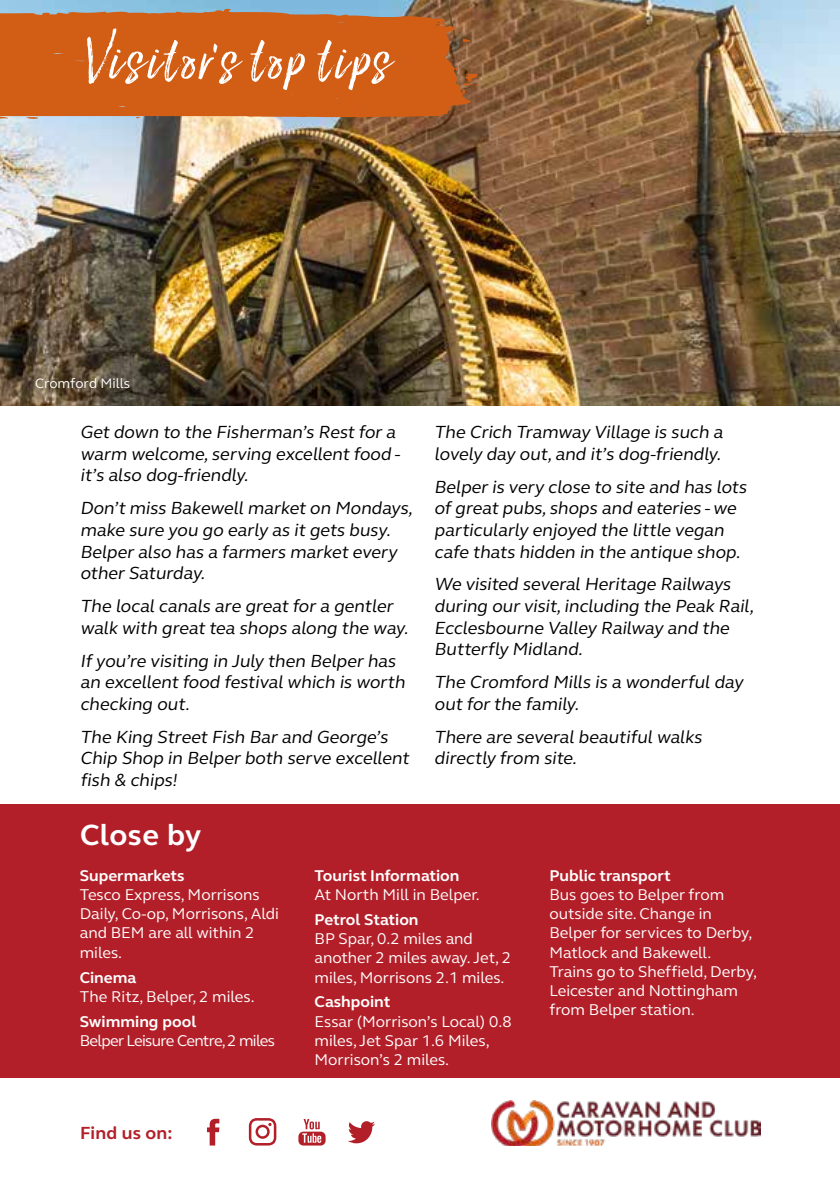
<style>
.page{position:relative;width:840px;height:1191px;background:#fff}
.page>*{position:absolute;margin:0;border:0;box-sizing:border-box;transform-origin:0 0}
.t1{font:68px "Lucky Fellas Win";letter-spacing:.045em;color:#fff}
.t2{font:700 30px "FS Elliot";letter-spacing:.01em;color:#fff}
.t3{font:18px/21.6px "FS Elliot";color:#000}
.t4{font:700 18px "FS Elliot";letter-spacing:.01em;color:#b31f29}
.t5{font:16px/19.2px "FS Elliot";color:#fff}
.t6{font:700 16px "FS Elliot";color:#fff}
.t7{font:16px "FS Elliot";letter-spacing:-.04em;color:#fff}
.t8{font:14px "FS Elliot";color:#fff}
</style>
<div class="page">
<img style="left:491px;top:1100px;width:269px;height:45px">
<svg style="left:348px;top:1121px;width:27px;height:22px"></svg>
<svg style="left:207px;top:1118px;width:12px;height:27px"></svg>
<svg style="left:249px;top:1118px;width:27px;height:27px"></svg>
<svg style="left:298px;top:1119px;width:27px;height:26px"></svg>
<img style="left:0;top:0;width:839px;height:405px">
<div style="left:0;top:804px;width:839px;height:273px;background:#b31f29"></div>
<svg style="left:26px;top:118px;width:13px;height:1px"></svg>
<svg style="left:0;top:9px;width:474px;height:109px;background:#cb6220"></svg>
<svg style="left:459px;top:73px;width:21px;height:13px"></svg>
<h1 class="t1" style="left:79px;top:16px;width:310px">Visitor’s top tips</h1>
<p class="t8" style="left:35px;top:373px;width:97px">Cromford Mills</p>
<p class="t3" style="left:80px;top:421px;width:324px">Get down to the Fisherman’s Rest for a warm welcome,serving excellent food - it’s also dog-friendly.</p>
<p class="t3" style="left:80px;top:497px;width:337px">Don’t miss Bakewellmarket on Mondays, make sure you go early as it gets busy.<br>Belper also has a farmers market every other Saturday.</p>
<p class="t3" style="left:80px;top:595px;width:333px">The localcanals are great for a gentler walk with great tea shops along the way.</p>
<p class="t3" style="left:80px;top:649px;width:329px">Ifyou’re visiting in July then Belper has an excellent food festivalwhich is worth checking out.</p>
<p class="t3" style="left:80px;top:725px;width:333px">The King Street Fish Bar and George’s<br>Chip Shop in Belper both serve excellent fish &amp; chips!</p>
<h2 class="t2" style="left:80px;top:814px;width:123px">Close by</h2>
<p class="t3" style="left:434px;top:421px;width:293px">The Crich Tramway Village is such a lovely day out,and it’s dog-friendly.</p>
<p class="t3" style="left:434px;top:475px;width:317px">Belper is very close to site and has lots ofgreat pubs,shops and eateries -we particularly enjoyed the little vegan cafe thats hidden in the antique shop.</p>
<p class="t3" style="left:434px;top:573px;width:324px">We visited severalHeritage Railways during our visit,including the Peak Rail, Ecclesbourne Valley Railway and the Butterfly Midland.</p>
<p class="t3" style="left:434px;top:671px;width:313px">The Cromford Mills is a wonderfulday out for the family.</p>
<p class="t3" style="left:434px;top:725px;width:272px">There are severalbeautifulwalks directly from site.</p>
<p class="t6" style="left:80px;top:864px;width:106px">Supermarkets</p>
<p class="t5" style="left:80px;top:884px;width:200px">Tesco Express, Morrisons<br>Daily, Co-op, Morrisons, Aldi and BEM are all within 2 miles.</p>
<p class="t6" style="left:80px;top:966px;width:58px">Cinema</p>
<p class="t5" style="left:80px;top:986px;width:176px">The Ritz, Belper, 2 miles.</p>
<p class="t6" style="left:80px;top:1010px;width:118px">Swimming pool</p>
<p class="t7" style="left:80px;top:1029px;width:196px">Belper Leisure Centre, 2 miles</p>
<p class="t4" style="left:80px;top:1121px;width:94px">Find us on:</p>
<p class="t6" style="left:314px;top:864px;width:146px">Tourist Information</p>
<p class="t5" style="left:314px;top:884px;width:167px">At North Mill in Belper.</p>
<p class="t6" style="left:314px;top:908px;width:105px">Petrol Station</p>
<p class="t5" style="left:314px;top:928px;width:198px">BP Spar, 0.2 miles and another 2 miles away. Jet, 2 miles, Morrisons 2.1 miles.</p>
<p class="t6" style="left:314px;top:991px;width:77px">Cashpoint</p>
<p class="t5" style="left:314px;top:1011px;width:198px">Essar (Morrison’s Local) 0.8 miles, Jet Spar 1.6 Miles,<br>Morrison’s 2 miles.</p>
<p class="t6" style="left:549px;top:864px;width:123px">Public transport</p>
<p class="t5" style="left:549px;top:884px;width:209px">Bus goes to Belper from outside site. Change in<br>Belper for services to Derby,<br>Matlock and Bakewell.<br>Trains go to Sheffield, Derby,<br>Leicester and Nottingham from Belper station.</p>
</div>
